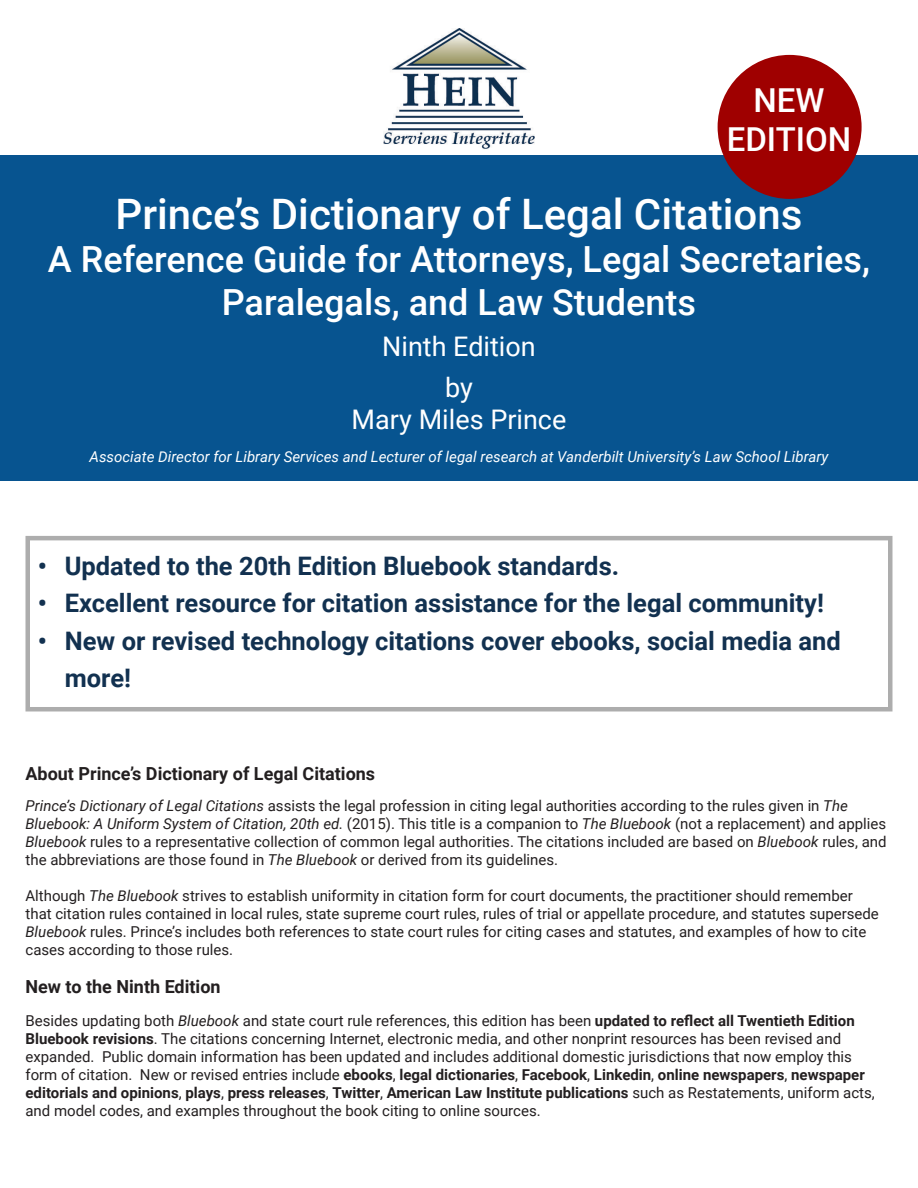
<style>
.page{position:relative;width:918px;height:1188px;background:#fff}
.page>*{position:absolute;margin:0;border:0;box-sizing:border-box;transform-origin:0 0}
.t1{font:500 42px "Roboto";color:#fff}
.t2{font:500 36px/43.2px "Roboto";color:#fff;text-align:center}
.t3{font:500 33px "Roboto";color:#fff}
.t4{font:27px "Roboto";color:#fff}
.t5{font:700 25.5px/37.5px "Roboto";color:#123150}
.t6{font:700 18px "Roboto";color:#231f20}
.t7{font:15px/18px "Roboto";color:#231f20}
.t8{font:italic 15px "Roboto";color:#fff}
.s1{font-style:italic}
.s2{font-weight:700}
</style>
<div class="page">
<div style="left:0;top:155px;width:918px;height:326px;background:#075490"></div>
<img style="left:383px;top:28px;width:152px;height:121px">
<div style="left:718px;top:55px;width:144px;height:144px;background:#9f0000;border-radius:50%"></div>
<div style="left:26px;top:536px;width:866px;height:175px;border:4px solid #adadad"></div>
<p class="t3" style="left:753px;top:77px;width:73px">NEW</p>
<p class="t3" style="left:727px;top:117px;width:126px">EDITION</p>
<p class="t1" style="left:116px;top:185px;width:688px">Prince’s Dictionary of Legal Citations</p>
<p class="t2" style="left:48px;top:236px;width:824px">A Reference Guide for Attorneys, Legal Secretaries,<br>Paralegals, and Law Students</p>
<p class="t4" style="left:382px;top:328px;width:155px">Ninth Edition</p>
<p class="t4" style="left:445px;top:368px;width:29px">by</p>
<p class="t4" style="left:352px;top:400px;width:216px">Mary Miles Prince</p>
<p class="t8" style="left:89px;top:447px;width:741px">Associate Director for Library Services and Lecturer of legal research at Vanderbilt University’s Law School Library</p>
<p class="t5" style="left:38px;top:546px;width:583px">• Updated to the 20th Edition Bluebook standards.</p>
<p class="t5" style="left:38px;top:583px;width:788px">• Excellent resource for citation assistance for the legal community!</p>
<p class="t5" style="left:65px;top:621px;width:777px;text-indent:-27px">• New or revised technology citations cover ebooks, social media and more!</p>
<p class="t6" style="left:26px;top:761px;width:351px">About Prince’s Dictionary of Legal Citations</p>
<p class="t7" style="left:26px;top:796px;width:863px"><span class="s1">Prince’s Dictionary of Legal Citations</span> assists the legal profession in citing legal authorities according to the rules given in <span class="s1">The Bluebook: A Uniform System of Citation, 20th ed.</span> (2015). This title is a companion to <span class="s1">The Bluebook</span> (not a replacement) and applies <span class="s1">Bluebook</span> rules to a representative collection of common legal authorities. The citations included are based on <span class="s1">Bluebook</span> rules, and the abbreviations are those found in <span class="s1">The Bluebook</span> or derived from its guidelines.</p>
<p class="t7" style="left:26px;top:886px;width:855px">Although <span class="s1">The Bluebook</span> strives to establish uniformity in citation form for court documents, the practitioner should remember that citation rules contained in local rules, state supreme court rules, rules of trial or appellate procedure, and statutes supersede <span class="s1">Bluebook</span> rules. Prince’s includes both references to state court rules for citing cases and statutes, and examples of how to cite cases according to those rules.</p>
<p class="t6" style="left:26px;top:974px;width:197px">New to the Ninth Edition</p>
<p class="t7" style="left:26px;top:1012px;width:851px">Besides updating both <span class="s1">Bluebook</span> and state court rule references, this edition has been <span class="s2">updated to reflect all Twentieth Edition Bluebook revisions</span>. The citations concerning Internet, electronic media, and other nonprint resources has been revised and expanded. Public domain information has been updated and includes additional domestic jurisdictions that now employ this form of citation. New or revised entries include <span class="s2">ebooks</span>, <span class="s2">legal dictionaries</span>, <span class="s2">Facebook</span>, <span class="s2">Linkedin</span>, <span class="s2">online newspapers</span>, <span class="s2">newspaper editorials and opinions</span>, <span class="s2">plays</span>, <span class="s2">press releases</span>, <span class="s2">Twitter</span>, <span class="s2">American Law Institute publications</span> such as Restatements, uniform acts, and model codes, and examples throughout the book citing to online sources.</p>
</div>
